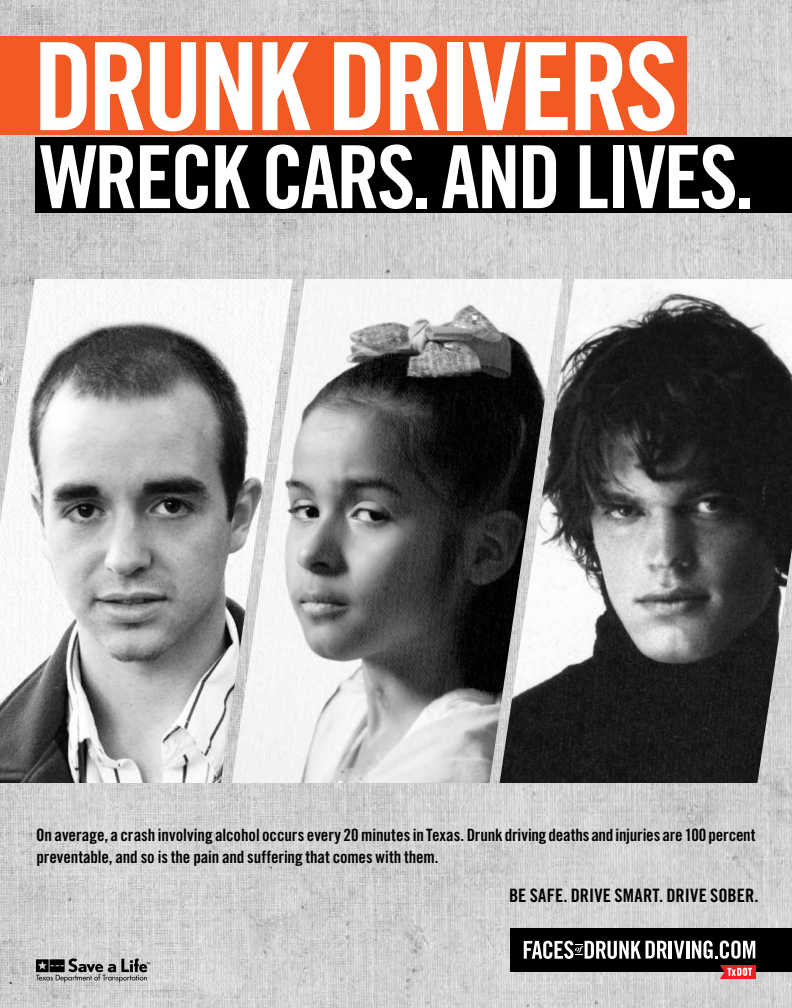
<style>
.page{position:relative;width:792px;height:1008px;background:#fff}
.page>*{position:absolute;margin:0;border:0;box-sizing:border-box;transform-origin:0 0}
.t1{font:121.9px "Trade Gothic LT Std Bd Cn 20";letter-spacing:-.04em;color:#fff}
.t2{font:87.1px "Trade Gothic LT Std Bd Cn 20";letter-spacing:-.035em;color:#fff}
.t3{font:18.5px "Trade Gothic LT Std Bd Cn 20";letter-spacing:.005em;color:#000}
.t4{font:17px/22px "Trade Gothic LT Std Bd Cn 20";letter-spacing:-.005em;color:#000}
</style>
<div class="page">
<img style="left:0;top:0;width:792px;height:1008px">
<img style="left:562px;top:279px;width:230px;height:504px">
<img style="left:293px;top:279px;width:269px;height:504px">
<img style="left:0;top:279px;width:293px;height:504px">
<svg style="left:36px;top:958px;width:114px;height:24px;background:#898989"></svg>
<div style="left:0;top:36px;width:687px;height:98px;background:#f15a22"></div>
<div style="left:35px;top:137px;width:757px;height:75px;background:#000"></div>
<div style="left:510px;top:928px;width:282px;height:44px;background:#000"></div>
<hr style="left:669px;top:941px;width:3px;height:17px;background:#fff">
<svg style="left:674px;top:941px;width:10px;height:17px"></svg>
<hr style="left:686px;top:941px;width:3px;height:17px;background:#fff">
<svg style="left:524px;top:941px;width:143px;height:18px"></svg>
<svg style="left:692px;top:940px;width:63px;height:19px"></svg>
<svg style="left:720px;top:965px;width:36px;height:14px"></svg>
<h1 class="t1" style="left:33px;top:13px;width:647px">DRUNK DRIVERS</h1>
<h2 class="t2" style="left:40px;top:124px;width:716px">WRECK CARS. AND LIVES.</h2>
<p class="t4" style="left:36px;top:824px;width:721px">On average, a crash involving alcohol occurs every 20 minutes in Texas. Drunk driving deaths and injuries are 100 percent preventable, and so is the pain and suffering that comes with them.</p>
<p class="t3" style="left:509px;top:884px;width:251px">BE SAFE. DRIVE SMART. DRIVE SOBER.</p>
</div>
